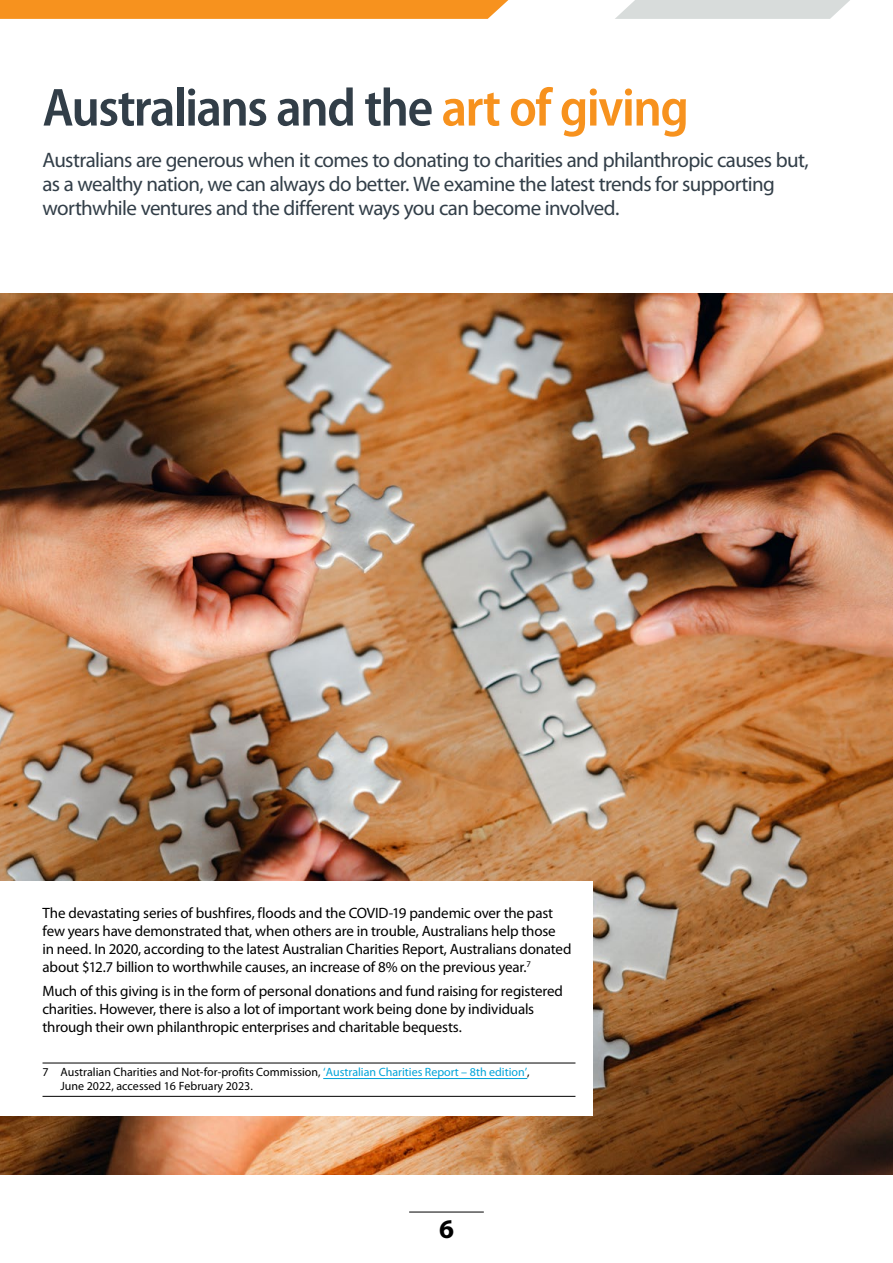
<style>
.page{position:relative;width:893px;height:1263px;background:#fff}
.page>*{position:absolute;margin:0;border:0;box-sizing:border-box;transform-origin:0 0}
.t1{font:600 semi-condensed 54px "Myriad Pro";letter-spacing:-.03em;color:#323e48}
.t2{font:700 27px "Myriad Pro";color:#000}
.t3{font:21px/24px "Myriad Pro";letter-spacing:-.03em;color:#323e48}
.t4{font:15px/18px "Myriad Pro";letter-spacing:-.015em;color:#000}
.t5{font:12px/13.5px "Myriad Pro";color:#000}
.s1{color:#f7921e}
.s2{color:#00a3d8}
</style>
<div class="page">
<hr style="left:409px;top:1212px;width:75px;height:1px;background:#000">
<svg style="left:0;top:0;width:509px;height:19px;background:#f79423"></svg>
<svg style="left:615px;top:0;width:235px;height:19px;background:#dbdfde"></svg>
<img style="left:0;top:294px;width:893px;height:881px">
<div style="left:0;top:881px;width:592px;height:234px;background:#fff"></div>
<hr style="left:43px;top:1063px;width:532px;height:1px;background:#000">
<hr style="left:43px;top:1096px;width:532px;height:1px;background:#000">
<hr style="left:323px;top:1078px;width:204px;height:1px;background:#00a3d8">
<h1 class="t1" style="left:43px;top:74px;width:648px">Australians and the <span class="s1">art of giving</span></h1>
<p class="t3" style="left:43px;top:147px;width:768px">Australians are generous when it comes to donating to charities and philanthropic causes but, as a wealthy nation, we can always do better. We examine the latest trends for supporting worthwhile ventures and the different ways you can become involved.</p>
<p class="t4" style="left:43px;top:903px;width:530px">The devastating series of bushfires, floods and the COVID-19 pandemic over the past few years have demonstrated that, when others are in trouble, Australians help those<br>in need. In 2020, according to the latest Australian Charities Report, Australians donated about $12.7 billion to worthwhile causes, an increase of 8% on the previous year.<sup>7</sup></p>
<p class="t4" style="left:43px;top:982px;width:522px">Much of this giving is in the form of personal donations and fund raising for registered charities. However, there is also a lot of important work being done by individuals through their own philanthropic enterprises and charitable bequests.</p>
<p class="t5" style="left:61px;top:1065px;width:471px;text-indent:-18px">7 Australian Charities and Not-for-profits Commission, <span class="s2">‘Australian Charities Report – 8th edition’</span>,<br>June 2022, accessed 16 February 2023.</p>
<h2 class="t2" style="left:439px;top:1211px;width:16px">6</h2>
</div>
